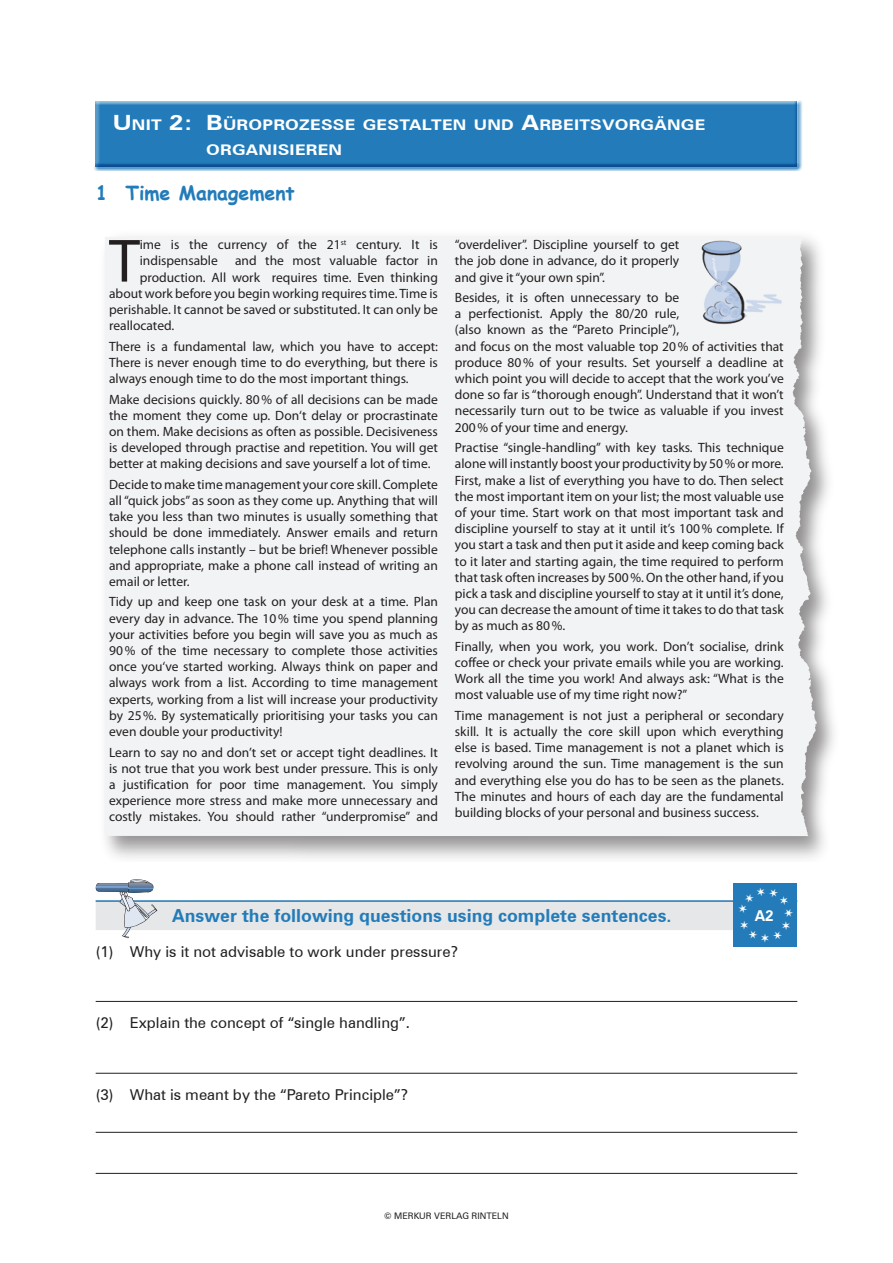
<style>
.page{position:relative;width:893px;height:1263px;background:#fff}
.page>*{position:absolute;margin:0;border:0;box-sizing:border-box;transform-origin:0 0}
.Zeitungsartikel-1-Ze{font:61.5px "Myriad Pro";color:#231f20}
.t1{font:700 19.5px "Comic Sans MS";color:#237cb9}
.t2{font:700 18px "Zurich BT";color:#237cb9}
.Fließtext{font:15px "Zurich BT";color:#231f20}
.t3{font:700 15px "Zurich BT";color:#fff}
.t4{font:700 14.7px/25.2px "Zurich BT";letter-spacing:.015em;color:#fff;scale:1.2 1}
.Zeitungsartikel{font:13.5px/16.2px "Myriad Pro";color:#231f20;text-align:justify}
.Zeitungsartikel-1-Ze-2{font:13.5px/16.2px "Myriad Pro";color:#231f20}
.t5{font:9px "Zurich BT";color:#231f20}
.s1{font-size:21px}
</style>
<div class="page">
<div style="left:96px;top:900px;width:701px;height:30px;background:#e6e7e9"></div>
<hr style="left:96px;top:900px;width:701px;height:2px;background:#237cb9">
<hr style="left:96px;top:1001px;width:701px;height:1px;background:#231f20">
<hr style="left:96px;top:1073px;width:701px;height:1px;background:#231f20">
<hr style="left:96px;top:1132px;width:701px;height:1px;background:#231f20">
<hr style="left:96px;top:1173px;width:701px;height:1px;background:#231f20">
<div style="left:105px;top:237px;width:712px;height:599px;background:#f2f3f4"></div>
<img style="left:696px;top:238px;width:88px;height:87px">
<svg style="left:96px;top:879px;width:61px;height:59px"></svg>
<div style="left:733px;top:883px;width:64px;height:64px;background:#237cb9"></div>
<div style="left:92px;top:98px;width:710px;height:73px;background:#237cb9;opacity:.75"></div>
<p class="t4" style="left:206px;top:112px;width:417px;text-indent:-94px"><span class="s1">U</span>NIT <span class="s1">2: B</span>ÜROPROZESSE GESTALTEN U ND <span class="s1">A</span>RBEITSVORGÄNGE<br>ORGANISIEREN</p>
<p class="t1" style="left:96px;top:178px;width:201px">1 Time Management</p>
<p class="Zeitungsartikel-1-Ze" style="left:109px;top:223px;width:32px">T</p>
<p class="Zeitungsartikel-1-Ze-2" style="left:140px;top:236px;width:300px">ime is the currency of the 21<sup>st</sup> century. It is indispensable</p>
<p class="Zeitungsartikel" style="left:455px;top:236px;width:226px">“overdeliver”. Discipline yourself to get the job done in advance, do it properly and give it “your own spin”.</p>
<p class="Zeitungsartikel" style="left:455px;top:289px;width:330px;text-align:left">Besides, it is often unnecessary to be<br>a perfectionist. Apply the 80/20 rule,<br>(also known as the “Pareto Principle”),<br>and focus on the most valuable top 20% of activities that produce 80% of your results. Set yourself a deadline at which point you will decide to accept that the work you’ve done so far is “thorough enough”. Understand that it won’t necessarily turn out to be twice as valuable if you invest 200% of your time and energy.</p>
<p class="Zeitungsartikel" style="left:455px;top:439px;width:330px">Practise “single-handling” with key tasks. This technique alone will instantly boost your productivity by 50% or more.<br>First, make a list of everything you have to do. Then select the most important item on your list; the most valuable use of your time. Start work on that most important task and discipline yourself to stay at it until it’s 100% complete. If you start a task and then put it aside and keep coming back to it later and starting again, the time required to perform that task often increases by 500%. On the other hand, if you pick a task and discipline yourself to stay at it until it’s done, you can decrease the amount of time it takes to do that task by as much as 80%.</p>
<p class="Zeitungsartikel" style="left:455px;top:638px;width:330px">Finally, when you work, you work. Don’t socialise, drink coffee or check your private emails while you are working.<br>Work all the time you work! And always ask: “What is the most valuable use of my time right now?”</p>
<p class="Zeitungsartikel" style="left:455px;top:707px;width:330px">Time management is not just a peripheral or secondary skill. It is actually the core skill upon which everything else is based. Time management is not a planet which is revolving around the sun. Time management is the sun and everything else you do has to be seen as the planets.<br>The minutes and hours of each day are the fundamental building blocks of your personal and business success.</p>
<p class="Zeitungsartikel-1-Ze-2" style="left:235px;top:253px;width:204px">and the most valuable factor in</p>
<p class="Zeitungsartikel-1-Ze-2" style="left:140px;top:269px;width:300px">production. All work requires time. Even thinking</p>
<p class="Zeitungsartikel-1-Ze-2" style="left:109px;top:285px;width:330px">about work before you begin working requires time. Time is</p>
<p class="Zeitungsartikel-1-Ze-2" style="left:109px;top:301px;width:330px">perishable. It cannot be saved or substituted. It can only be</p>
<p class="Zeitungsartikel-1-Ze-2" style="left:109px;top:317px;width:67px">reallocated.</p>
<p class="Zeitungsartikel" style="left:109px;top:338px;width:330px">There is a fundamental law, which you have to accept:<br>There is never enough time to do everything, but there is always enough time to do the most important things.</p>
<p class="Zeitungsartikel" style="left:109px;top:391px;width:330px">Make decisions quickly. 80% of all decisions can be made the moment they come up. Don‘t delay or procrastinate on them. Make decisions as often as possible. Decisiveness is developed through practise and repetition. You will get better at making decisions and save yourself a lot of time.</p>
<p class="Zeitungsartikel" style="left:109px;top:476px;width:330px">Decide to make time management your core skill. Complete all “quick jobs” as soon as they come up. Anything that will take you less than two minutes is usually something that should be done immediately. Answer emails and return telephone calls instantly – but be brief! Whenever possible and appropriate, make a phone call instead of writing an email or letter.</p>
<p class="Zeitungsartikel" style="left:109px;top:594px;width:330px">Tidy up and keep one task on your desk at a time. Plan every day in advance. The 10% time you spend planning your activities before you begin will save you as much as 90% of the time necessary to complete those activities once you‘ve started working. Always think on paper and always work from a list. According to time management experts, working from a list will increase your productivity by 25%. By systematically prioritising your tasks you can even double your productivity!</p>
<p class="Zeitungsartikel" style="left:109px;top:744px;width:330px">Learn to say no and don’t set or accept tight deadlines. It is not true that you work best under pressure. This is only a justification for poor time management. You simply experience more stress and make more unnecessary and costly mistakes. You should rather “underpromise” and</p>
<p class="t2" style="left:172px;top:904px;width:501px">Answer the following questions using complete sentences.</p>
<p class="Fließtext" style="left:96px;top:942px;width:364px">(1) Why is it not advisable to work under pressure?</p>
<p class="Fließtext" style="left:96px;top:1014px;width:316px">(2) Explain the concept of “single handling”.</p>
<p class="Fließtext" style="left:96px;top:1086px;width:314px">(3) What is meant by the “Pareto Principle”?</p>
<p class="t5" style="left:384px;top:1210px;width:126px">© MERKUR VERLAG RINTELN</p>
<p class="t3" style="left:755px;top:906px;width:20px">A2</p>
</div>
